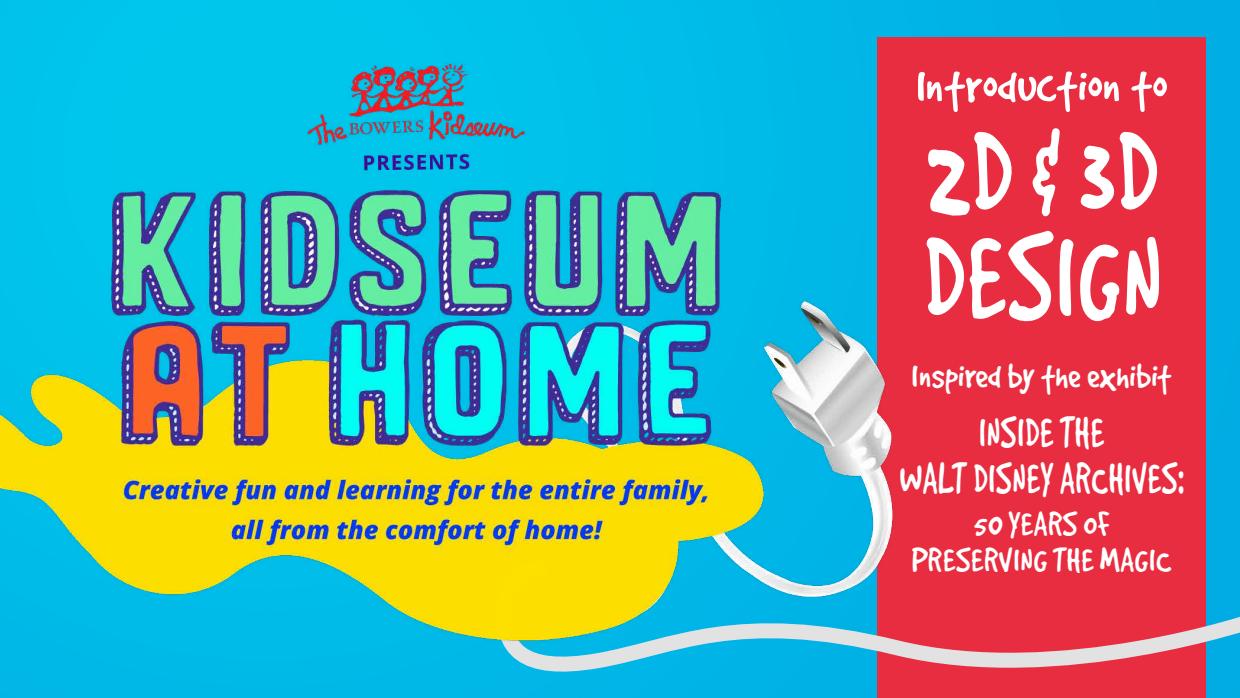
<style>
.page{position:relative;width:1240px;height:698px;background:#fff}
.page>*{position:absolute;margin:0;border:0;box-sizing:border-box;transform-origin:0 0}
.t1{font:141px/105.5px "Good Dog";letter-spacing:.035em;color:#fff;scale:.74 1}
.t2{font:53px "Good Dog";color:#fff}
.t3{font:49.9px/46px "Good Dog";letter-spacing:.04em;color:#fff;text-align:center;scale:.72 1}
.t4{font:38.5px/36px "Good Dog";letter-spacing:.02em;color:#fff;text-align:center;scale:.86 1}
.t5{font:38.5px "Good Dog";letter-spacing:.02em;color:#fff;scale:.93 1}
</style>
<div class="page">
<img style="left:0;top:0;width:1240px;height:698px">
<div style="left:877px;top:37px;width:329px;height:661px;background:#e92d40"></div>
<svg style="left:485px;top:555px;width:755px;height:143px"></svg>
<img style="left:0;top:63px;width:921px;height:595px">
<p class="t2" style="left:917px;top:58px;width:252px">Introduction to</p>
<h1 class="t1" style="left:925px;top:116px;width:318px">2D &amp; 3D<br>DESIGN</h1>
<p class="t5" style="left:912px;top:356px;width:281px">Inspired by the exhibit</p>
<p class="t3" style="left:900px;top:409px;width:396px">INSIDE THE<br>WALT DISNEY ARCHIVES:</p>
<p class="t4" style="left:912px;top:505px;width:303px">50 YEARS OF<br>PRESERVING THE MAGIC</p>
</div>
